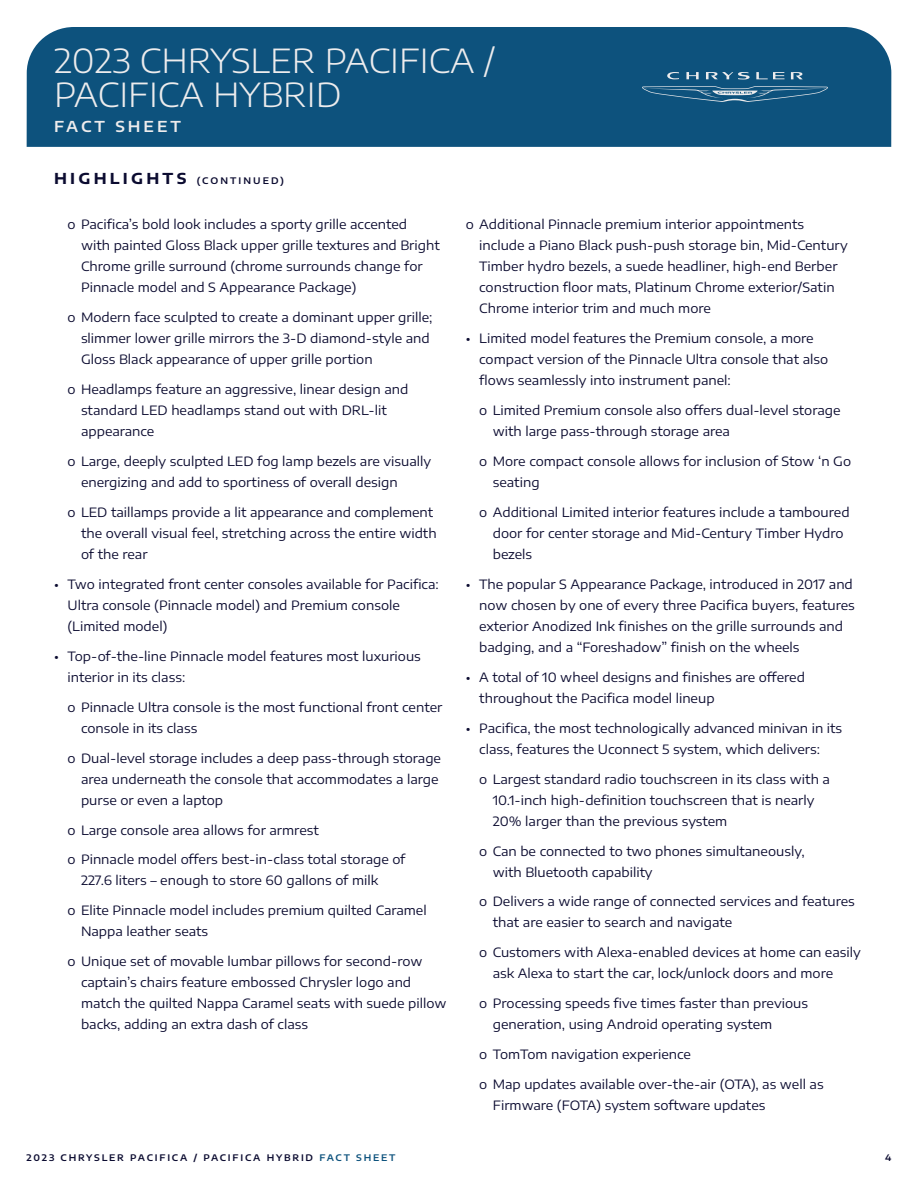
<style>
.page{position:relative;width:918px;height:1188px;background:#fff}
.page>*{position:absolute;margin:0;border:0;box-sizing:border-box;transform-origin:0 0}
.t1{font:300 33px/34.5px "Encode Sans Expanded";color:#edeced}
.t2{font:600 15px "Encode Sans Expanded";letter-spacing:.2em;color:#edeced}
.t3{font:12.75px/21px "Encode Sans Expanded";color:#0b0b30}
.t4{font:600 9px "Encode Sans Expanded";letter-spacing:.2em;color:#0b0b30}
.t5{font:600 9px "Encode Sans Expanded";letter-spacing:.23em;color:#0b0b30}
.s1{font-weight:700;font-size:15px}
.s2{color:#0d527d}
</style>
<div class="page">
<div style="left:27px;top:27px;width:864px;height:120px;background:#0d527d"></div>
<svg style="left:641px;top:86px;width:188px;height:16px"></svg>
<svg style="left:756px;top:72px;width:29px;height:7px"></svg>
<svg style="left:686px;top:72px;width:13px;height:7px"></svg>
<svg style="left:706px;top:72px;width:44px;height:8px"></svg>
<svg style="left:667px;top:72px;width:12px;height:7px"></svg>
<svg style="left:791px;top:72px;width:12px;height:7px"></svg>
<h1 class="t1" style="left:54px;top:42px;width:443px">2023 CHRYSLER PACIFICA /<br>PACIFICA HYBRID</h1>
<p class="t2" style="left:54px;top:116px;width:129px">FACT SHEET</p>
<p class="t5" style="left:54px;top:175px;width:232px"><span class="s1">HIGHLIGHTS</span> (CONTINUED)</p>
<p class="t3" style="left:81px;top:214px;width:360px;text-indent:-14px">o Pacifica’s bold look includes a sporty grille accented<br>with painted Gloss Black upper grille textures and Bright Chrome grille surround (chrome surrounds change for Pinnacle model and S Appearance Package)</p>
<p class="t3" style="left:81px;top:306px;width:353px;text-indent:-14px">o Modern face sculpted to create a dominant upper grille; slimmer lower grille mirrors the 3-D diamond-style and<br>Gloss Black appearance of upper grille portion</p>
<p class="t3" style="left:81px;top:378px;width:329px;text-indent:-14px">o Headlamps feature an aggressive, linear design and standard LED headlamps stand out with DRL-lit appearance</p>
<p class="t3" style="left:81px;top:450px;width:352px;text-indent:-14px">o Large, deeply sculpted LED fog lamp bezels are visually energizing and add to sportiness of overall design</p>
<p class="t3" style="left:81px;top:501px;width:357px;text-indent:-14px">o LED taillamps provide a lit appearance and complement the overall visual feel, stretching across the entire width of the rear</p>
<p class="t3" style="left:68px;top:573px;width:373px;text-indent:-14px">• Two integrated front center consoles available for Pacifica:<br>Ultra console (Pinnacle model) and Premium console (Limited model)</p>
<p class="t3" style="left:68px;top:645px;width:355px;text-indent:-14px">• Top-of-the-line Pinnacle model features most luxurious interior in its class:</p>
<p class="t3" style="left:81px;top:696px;width:363px;text-indent:-14px">o Pinnacle Ultra console is the most functional front center console in its class</p>
<p class="t3" style="left:81px;top:747px;width:362px;text-indent:-14px">o Dual-level storage includes a deep pass-through storage area underneath the console that accommodates a large purse or even a laptop</p>
<p class="t3" style="left:68px;top:819px;width:253px">o Large console area allows for armrest</p>
<p class="t3" style="left:81px;top:849px;width:326px;text-indent:-14px">o Pinnacle model offers best-in-class total storage of<br>227.6 liters – enough to store 60 gallons of milk</p>
<p class="t3" style="left:81px;top:900px;width:347px;text-indent:-14px">o Elite Pinnacle model includes premium quilted Caramel<br>Nappa leather seats</p>
<p class="t3" style="left:81px;top:951px;width:367px;text-indent:-14px">o Unique set of movable lumbar pillows for second-row captain’s chairs feature embossed Chrysler logo and match the quilted Nappa Caramel seats with suede pillow backs, adding an extra dash of class</p>
<p class="t3" style="left:479px;top:214px;width:370px;text-indent:-14px">o Additional Pinnacle premium interior appointments include a Piano Black push-push storage bin, Mid-Century Timber hydro bezels, a suede headliner, high-end Berber construction floor mats, Platinum Chrome exterior/Satin Chrome interior trim and much more</p>
<p class="t3" style="left:479px;top:327px;width:351px;text-indent:-14px">• Limited model features the Premium console, a more compact version of the Pinnacle Ultra console that also flows seamlessly into instrument panel:</p>
<p class="t3" style="left:493px;top:399px;width:349px;text-indent:-14px">o Limited Premium console also offers dual-level storage with large pass-through storage area</p>
<p class="t3" style="left:493px;top:450px;width:360px;text-indent:-13px">o More compact console allows for inclusion of Stow ‘n Go seating</p>
<p class="t3" style="left:493px;top:501px;width:358px;text-indent:-14px">o Additional Limited interior features include a tamboured door for center storage and Mid-Century Timber Hydro bezels</p>
<p class="t3" style="left:479px;top:573px;width:377px;text-indent:-14px">• The popular S Appearance Package, introduced in 2017 and now chosen by one of every three Pacifica buyers, features exterior Anodized Ink finishes on the grille surrounds and badging, and a “Foreshadow” finish on the wheels</p>
<p class="t3" style="left:479px;top:666px;width:327px;text-indent:-14px">• A total of 10 wheel designs and finishes are offered throughout the Pacifica model lineup</p>
<p class="t3" style="left:479px;top:717px;width:364px;text-indent:-14px">• Pacifica, the most technologically advanced minivan in its class, features the Uconnect 5 system, which delivers:</p>
<p class="t3" style="left:493px;top:768px;width:339px;text-indent:-14px">o Largest standard radio touchscreen in its class with a<br>10.1-inch high-definition touchscreen that is nearly<br>20% larger than the previous system</p>
<p class="t3" style="left:493px;top:840px;width:314px;text-indent:-14px">o Can be connected to two phones simultaneously, with Bluetooth capability</p>
<p class="t3" style="left:493px;top:891px;width:364px;text-indent:-14px">o Delivers a wide range of connected services and features that are easier to search and navigate</p>
<p class="t3" style="left:493px;top:942px;width:370px;text-indent:-14px">o Customers with Alexa-enabled devices at home can easily ask Alexa to start the car, lock/unlock doors and more</p>
<p class="t3" style="left:493px;top:993px;width:317px;text-indent:-14px">o Processing speeds five times faster than previous generation, using Android operating system</p>
<p class="t3" style="left:479px;top:1043px;width:213px">o TomTom navigation experience</p>
<p class="t3" style="left:493px;top:1073px;width:332px;text-indent:-14px">o Map updates available over-the-air (OTA), as well as<br>Firmware (FOTA) system software updates</p>
<p class="t4" style="left:26px;top:1151px;width:371px">2023 CHRYSLER PACIFICA / PACIFICA HYBRID <span class="s2">FACT SHEET</span></p>
<p class="t4" style="left:885px;top:1151px;width:8px">4</p>
</div>
